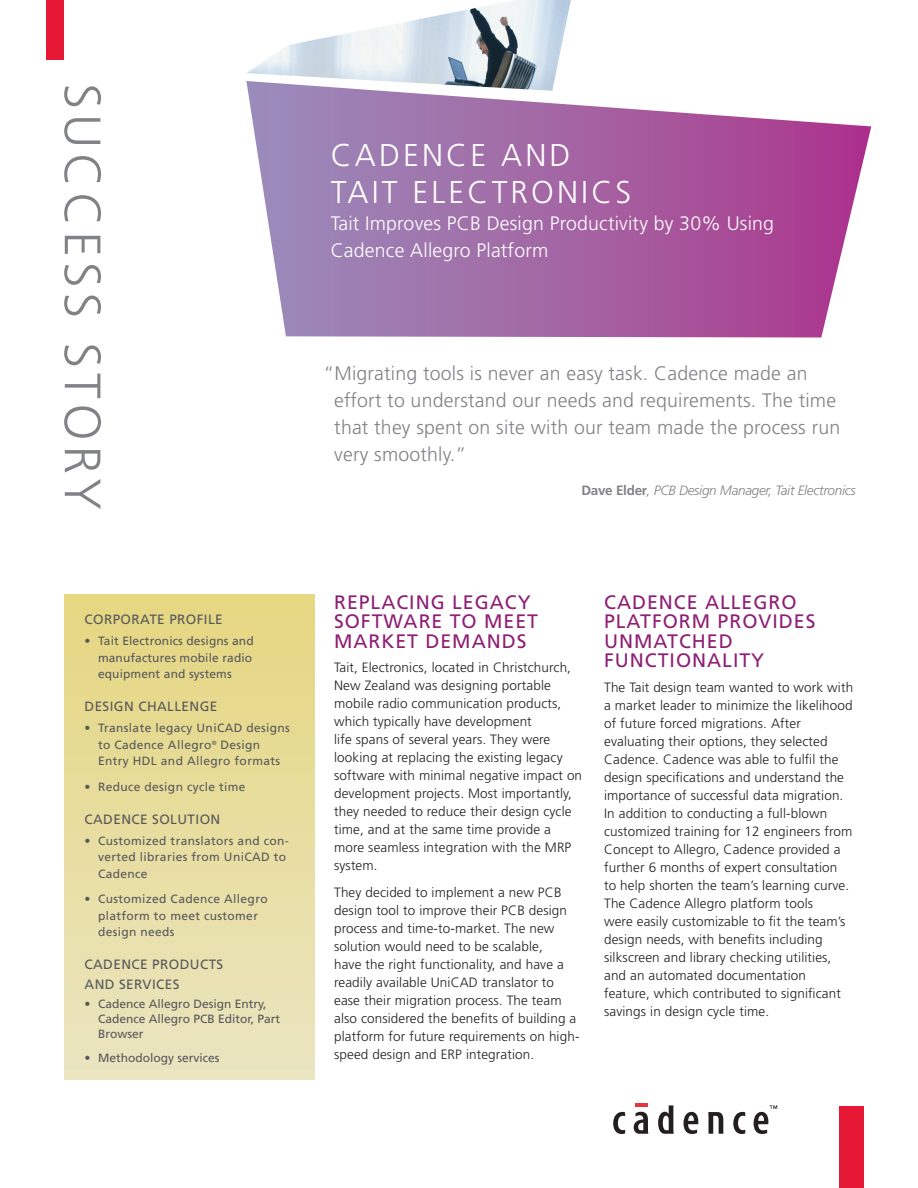
<style>
.page{position:relative;width:918px;height:1188px;background:#fff}
.page>*{position:absolute;margin:0;border:0;box-sizing:border-box;transform-origin:0 0}
.t1{font:300 51px "Frutiger LT Std";letter-spacing:.1em;color:#808285}
.t2{font:300 31.5px/37.5px "Frutiger LT Std";letter-spacing:.1em;color:#fff}
.t3{font:300 19.5px/27px "Frutiger LT Std";letter-spacing:.01em;color:#808285}
.t4{font:19.5px/19.5px "Frutiger LT Std";letter-spacing:.05em;color:#8e1f75}
.t5{font:300 19.5px/27px "Frutiger LT Std";letter-spacing:.01em;color:#fff}
.t6{font:300 13.5px/18px "Frutiger LT Std";letter-spacing:.01em;color:#231f20}
.t7{font:13.5px/19.5px "Frutiger LT Std";letter-spacing:.03em;color:#57585a}
.t8{font:italic 300 13.5px "Frutiger LT Std";letter-spacing:-.02em;color:#808285}
.t9{font:12px/16.5px "Frutiger LT Std";letter-spacing:.03em;color:#57585a}
.t10{font:12px/15px "Frutiger LT Std";color:#57585a}
.t11{font:12px/16.5px "Frutiger LT Std";letter-spacing:.01em;color:#57585a}
.s1{font-weight:700;font-style:normal}
</style>
<div class="page">
<div style="left:840px;top:1106px;width:24px;height:82px;background:#e51836"></div>
<div style="left:47px;top:0;width:17px;height:60px;background:#e51836"></div>
<hr style="left:636px;top:1103px;width:12px;height:4px;background:#e1373d">
<svg style="left:613px;top:1112px;width:12px;height:22px"></svg>
<svg style="left:634px;top:1112px;width:14px;height:22px"></svg>
<svg style="left:658px;top:1105px;width:16px;height:29px"></svg>
<svg style="left:684px;top:1112px;width:14px;height:22px"></svg>
<svg style="left:708px;top:1112px;width:15px;height:22px"></svg>
<svg style="left:733px;top:1112px;width:12px;height:22px"></svg>
<svg style="left:754px;top:1105px;width:23px;height:29px"></svg>
<svg style="left:248px;top:91px;width:623px;height:247px;background:#ae77af"></svg>
<img style="left:246px;top:0;width:325px;height:91px">
<div style="left:64px;top:594px;width:250px;height:486px;background:linear-gradient(to bottom,#e5d680,#eae5c1)"></div>
<h1 class="t1" style="left:111px;top:83px;width:428px;rotate:90deg">SUCCESS STORY</h1>
<p class="t7" style="left:85px;top:610px;width:140px">CORPORATE PROFILE</p>
<p class="t11" style="left:98px;top:633px;width:157px;text-indent:-13px">• Tait Electronics designs and manufactures mobile radio equipment and systems</p>
<p class="t7" style="left:85px;top:697px;width:134px">DESIGN CHALLENGE</p>
<p class="t9" style="left:98px;top:720px;width:193px;text-indent:-13px">• Translate legacy UniCAD designs to Cadence Allegro<sup>®</sup> Design<br>Entry HDL and Allegro formats</p>
<p class="t9" style="left:85px;top:778px;width:163px">• Reduce design cycle time</p>
<p class="t7" style="left:85px;top:809px;width:137px">CADENCE SOLUTION</p>
<p class="t9" style="left:98px;top:832px;width:192px;text-indent:-13px">• Customized translators and con&shy;verted libraries from UniCAD to<br>Cadence</p>
<p class="t9" style="left:98px;top:891px;width:171px;text-indent:-13px">• Customized Cadence Allegro platform to meet customer design needs</p>
<p class="t7" style="left:85px;top:955px;width:140px">CADENCE PRODUCTS<br>AND SERVICES</p>
<p class="t10" style="left:98px;top:996px;width:184px;text-indent:-13px">• Cadence Allegro Design Entry,<br>Cadence Allegro PCB Editor, Part<br>Browser</p>
<p class="t10" style="left:85px;top:1051px;width:136px">• Methodology services</p>
<h2 class="t2" style="left:331px;top:137px;width:302px">CADENCE AND<br>TAIT ELECTRONICS</h2>
<h3 class="t5" style="left:331px;top:210px;width:445px">Tait Improves PCB Design Productivity by 30% Using<br>Cadence Allegro Platform</h3>
<h3 class="t3" style="left:334px;top:360px;width:507px;text-indent:-11px">“Migrating tools is never an easy task. Cadence made an effort to understand our needs and requirements. The time that they spent on site with our team made the process run very smoothly.”</h3>
<p class="t8" style="left:581px;top:482px;width:276px"><span class="s1">Dave Elder</span>, PCB Design Manager, Tait Electronics</p>
<h3 class="t4" style="left:334px;top:592px;width:26px">Replacing</h3>
<h3 class="t4" style="left:452px;top:592px;width:25px">Legac</h3>
<h3 class="t4" style="left:518px;top:592px;width:15px">y</h3>
<h3 class="t4" style="left:334px;top:612px;width:82px">So ftwareto</h3>
<h3 class="t4" style="left:484px;top:612px;width:29px">Meet</h3>
<h3 class="t4" style="left:334px;top:631px;width:122px">Market Demands</h3>
<p class="t6" style="left:334px;top:659px;width:250px">Tait, Electronics, located in Christchurch, New Zealand was designing portable mobile radio communication products, which typically have development<br>life spans of several years. They were looking at replacing the existing legacy software with minimal negative impact on development projects. Most importantly, they needed to reduce their design cycle time, and at the same time provide a more seamless integration with the MRP system.</p>
<p class="t6" style="left:334px;top:884px;width:247px">They decided to implement a new PCB design tool to improve their PCB design process and time-to-market. The new solution would need to be scalable,<br>have the right functionality, and have a readily available UniCAD translator to ease their migration process. The team also considered the benefits of building a platform for future requirements on high&shy;speed design and ERP integration.</p>
<h3 class="t4" style="left:604px;top:592px;width:28px">Cadence</h3>
<h3 class="t4" style="left:705px;top:592px;width:29px">Allegro</h3>
<h3 class="t4" style="left:604px;top:612px;width:24px">Plat</h3>
<h3 class="t4" style="left:652px;top:612px;width:24px">form</h3>
<h3 class="t4" style="left:718px;top:612px;width:65px">Provides</h3>
<h3 class="t4" style="left:604px;top:631px;width:29px">Unmatched<br>Functionalit</h3>
<h3 class="t4" style="left:751px;top:651px;width:15px">y</h3>
<p class="t6" style="left:604px;top:678px;width:251px">The Tait design team wanted to work with a market leader to minimize the likelihood of future forced migrations. After evaluating their options, they selected Cadence. Cadence was able to fulfil the design specifications and understand the importance of successful data migration.<br>In addition to conducting a full-blown customized training for 12 engineers from Concept to Allegro, Cadence provided a further 6 months of expert consultation<br>to help shorten the team’s learning curve.<br>The Cadence Allegro platform tools<br>were easily customizable to fit the team’s design needs, with benefits including silkscreen and library checking utilities, and an automated documentation feature, which contributed to significant savings in design cycle time.</p>
</div>
